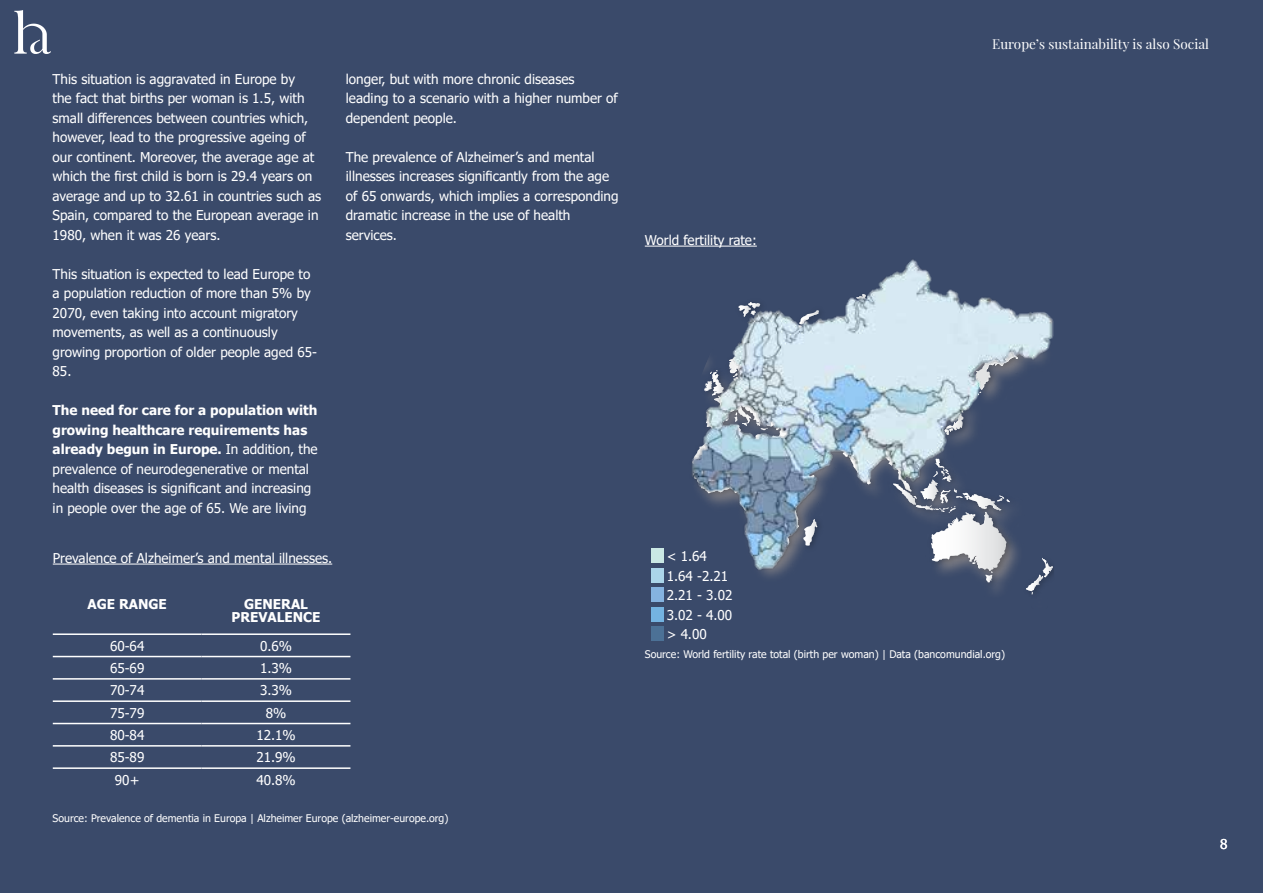
<style>
.page{position:relative;width:1263px;height:893px;background:#3a4a6a}
.page>*{position:absolute;margin:0;border:0;box-sizing:border-box;transform-origin:0 0}
.t1{font:13.5px/19.5px "Tahoma";color:#fff}
.t2{font:13.5px "Playfair Display";color:#fff}
.t3{font:700 13.5px/13.5px "Tahoma";color:#fff;text-align:center}
.t4{font:10.5px "Tahoma";color:#fff}
.s1{font-weight:700}
</style>
<div class="page">
<svg style="left:14px;top:10px;width:37px;height:44px"></svg>
<hr style="left:53px;top:656px;width:149px;height:1px;background:#fff">
<hr style="left:202px;top:656px;width:148px;height:1px;background:#fff">
<hr style="left:53px;top:678px;width:149px;height:2px;background:#fff">
<hr style="left:202px;top:678px;width:148px;height:2px;background:#fff">
<hr style="left:53px;top:700px;width:149px;height:2px;background:#fff">
<hr style="left:202px;top:700px;width:148px;height:2px;background:#fff">
<hr style="left:53px;top:723px;width:149px;height:1px;background:#fff">
<hr style="left:202px;top:723px;width:148px;height:1px;background:#fff">
<hr style="left:53px;top:745px;width:149px;height:2px;background:#fff">
<hr style="left:202px;top:745px;width:148px;height:2px;background:#fff">
<hr style="left:53px;top:767px;width:149px;height:2px;background:#fff">
<hr style="left:202px;top:767px;width:148px;height:2px;background:#fff">
<hr style="left:53px;top:633px;width:149px;height:2px;background:#fff">
<hr style="left:202px;top:633px;width:148px;height:2px;background:#fff">
<div style="left:651px;top:587px;width:13px;height:15px;background:#85b3e0"></div>
<div style="left:651px;top:607px;width:13px;height:15px;background:#74b3e1"></div>
<div style="left:651px;top:626px;width:13px;height:15px;background:#4c7196"></div>
<div style="left:651px;top:568px;width:13px;height:15px;background:#abd5e9"></div>
<div style="left:651px;top:548px;width:13px;height:15px;background:#cae8e4"></div>
<hr style="left:645px;top:246px;width:112px;height:1px;background:#fff">
<hr style="left:53px;top:564px;width:279px;height:1px;background:#fff">
<img style="left:987px;top:582px;width:15px;height:9px">
<svg style="left:1026px;top:580px;width:19px;height:15px"></svg>
<img style="left:681px;top:245px;width:373px;height:335px">
<p class="t1" style="left:53px;top:70px;width:270px">This situation is aggravated in Europe by<br>the fact that births per woman is 1.5, with small differences between countries which, however, lead to the progressive ageing of our continent. Moreover, the average age at which the first child is born is 29.4 years on average and up to 32.61 in countries such as Spain, compared to the European average in 1980, when it was 26 years.</p>
<p class="t1" style="left:53px;top:265px;width:266px">This situation is expected to lead Europe to a population reduction of more than 5% by 2070, even taking into account migratory movements, as well as a continuously growing proportion of older people aged 65- 85.</p>
<p class="t1" style="left:53px;top:401px;width:267px"><span class="s1">The need for care for a population with growing healthcare requirements has already begun in Europe.</span> In addition, the prevalence of neurodegenerative or mental health diseases is significant and increasing in people over the age of 65. We are living</p>
<p class="t1" style="left:53px;top:549px;width:281px">Prevalence of Alzheimer’s and mental illnesses.</p>
<p class="t3" style="left:88px;top:598px;width:81px">AGE RANGE</p>
<p class="t3" style="left:231px;top:598px;width:91px">GENERAL<br>PREVALENCE</p>
<p class="t1" style="left:110px;top:637px;width:36px">60-64</p>
<p class="t1" style="left:260px;top:637px;width:34px">0.6%</p>
<p class="t1" style="left:110px;top:659px;width:36px">65-69</p>
<p class="t1" style="left:260px;top:659px;width:34px">1.3%</p>
<p class="t1" style="left:110px;top:681px;width:36px">70-74</p>
<p class="t1" style="left:260px;top:681px;width:34px">3.3%</p>
<p class="t1" style="left:110px;top:704px;width:36px">75-79</p>
<p class="t1" style="left:266px;top:704px;width:22px">8%</p>
<p class="t1" style="left:110px;top:726px;width:36px">80-84</p>
<p class="t1" style="left:256px;top:726px;width:41px">12.1%</p>
<p class="t1" style="left:110px;top:748px;width:36px">85-89</p>
<p class="t1" style="left:256px;top:748px;width:41px">21.9%</p>
<p class="t1" style="left:115px;top:771px;width:26px">90+</p>
<p class="t1" style="left:256px;top:771px;width:41px">40.8%</p>
<p class="t1" style="left:346px;top:70px;width:274px">longer, but with more chronic diseases leading to a scenario with a higher number of dependent people.</p>
<p class="t1" style="left:346px;top:148px;width:274px">The prevalence of Alzheimer’s and mental illnesses increases significantly from the age of 65 onwards, which implies a corresponding dramatic increase in the use of health services.</p>
<p class="t4" style="left:53px;top:811px;width:397px">Source: Prevalence of dementia in Europa | Alzheimer Europe (alzheimer-europe.org)</p>
<p class="t1" style="left:645px;top:231px;width:114px">World fertility rate:</p>
<p class="t2" style="left:992px;top:36px;width:218px">Europe’s sustainability is also Social</p>
<p class="t1" style="left:667px;top:547px;width:67px">&lt; 1.64<br>1.64 -2.21<br>2.21 - 3.02<br>3.02 - 4.00 &gt; 4.00</p>
<p class="t4" style="left:645px;top:647px;width:362px">Source: World fertility rate total (birth per woman) | Data (bancomundial.org)</p>
<p class="t1" style="left:1220px;top:835px;width:9px">8</p>
</div>
